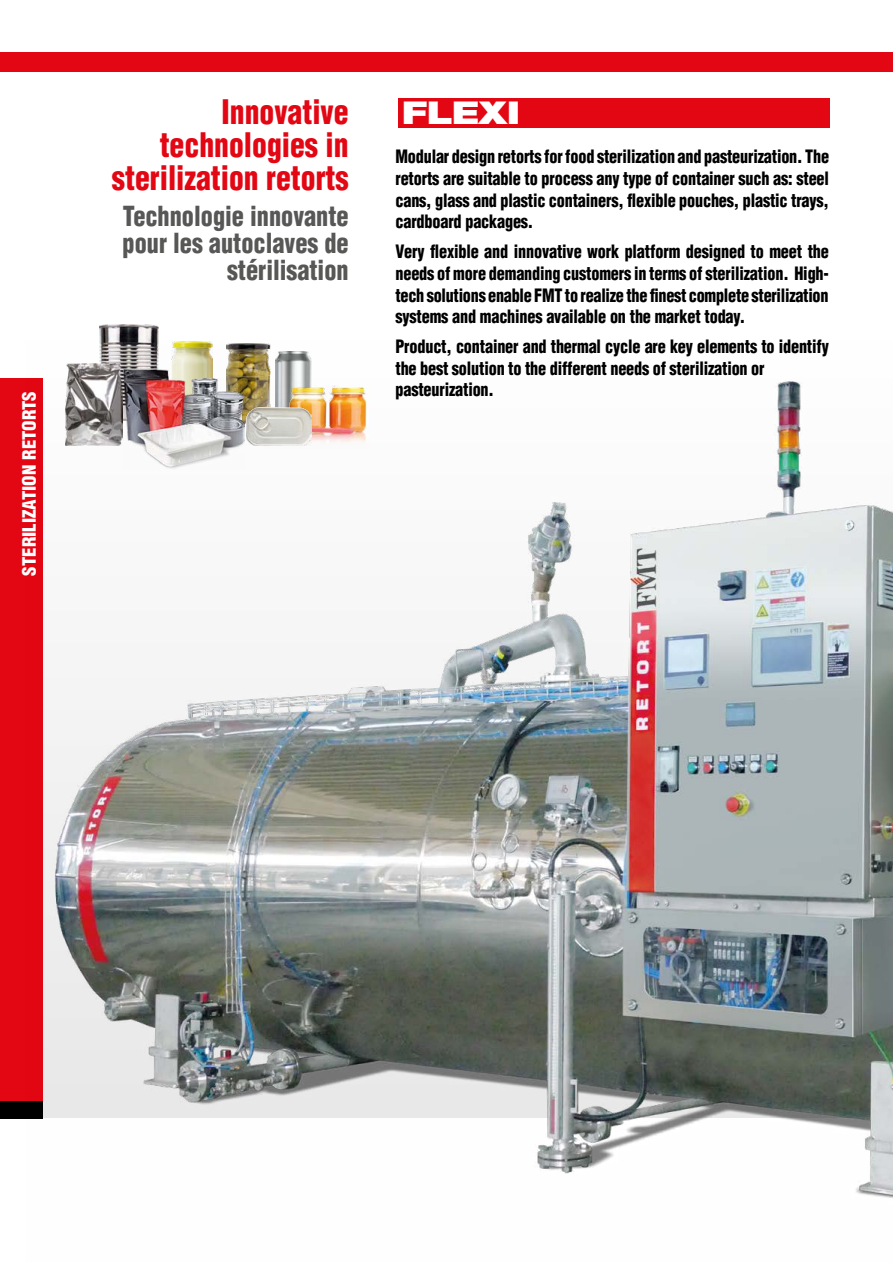
<style>
.page{position:relative;width:893px;height:1263px;background:#fff}
.page>*{position:absolute;margin:0;border:0;box-sizing:border-box;transform-origin:0 0}
.t1{font:900 condensed 33px/33px "Helvetica LT";color:#e30613;text-align:right;scale:.9 1}
.t2{font:900 expanded 31.5px "Helvetica Neue LT";color:#fff}
.t3{font:900 condensed 27px/27px "Helvetica LT";color:#575756;text-align:right;scale:.9 1}
.t4{font:900 condensed 18px/21.6px "Helvetica LT";letter-spacing:-.01em;color:#000;text-align:justify;scale:.9 1}
.t5{font:900 condensed 18px "Helvetica LT";color:#fff;scale:1.05 1}
</style>
<div class="page">
<div style="left:0;top:53px;width:893px;height:19px;background:#e30613"></div>
<div style="left:0;top:378px;width:43px;height:740px;background:#e30613"></div>
<div style="left:0;top:1101px;width:43px;height:17px;background:#000"></div>
<img style="left:25px;top:341px;width:868px;height:857px">
<img style="left:172px;top:342px;width:41px;height:3px">
<img style="left:227px;top:344px;width:43px;height:79px">
<img style="left:99px;top:325px;width:60px;height:96px">
<div style="left:398px;top:98px;width:431px;height:30px;background:#e30613"></div>
<img style="left:124px;top:345px;width:121px;height:124px">
<img style="left:65px;top:364px;width:57px;height:82px">
<img style="left:262px;top:385px;width:106px;height:64px">
<img style="left:246px;top:407px;width:65px;height:39px">
<p class="t5" style="left:18px;top:575px;width:177px;rotate:-90deg">STERILIZATION RETORTS</p>
<h1 class="t1" style="left:112px;top:95px;width:265px">Innovative technologies in sterilization retorts</h1>
<h3 class="t3" style="left:123px;top:202px;width:253px">Technologie innovante pour les autoclaves de stérilisation</h3>
<h2 class="t2" style="left:402px;top:92px;width:120px">FLEXI</h2>
<p class="t4" style="left:395px;top:146px;width:483px">Modular design retorts for food sterilization and pasteurization. The retorts are suitable to process any type of container such as: steel cans, glass and plastic containers, flexible pouches, plastic trays, cardboard packages.</p>
<p class="t4" style="left:395px;top:241px;width:483px">Very flexible and innovative work platform designed to meet the needs of more demanding customers in terms of sterilization. High&shy;tech solutions enable FMT to realize the finest complete sterilization systems and machines available on the market today.</p>
<p class="t4" style="left:395px;top:336px;width:483px;text-align:left">Product, container and thermal cycle are key elements to identify the best solution to the different needs of sterilization or pasteurization.</p>
</div>
